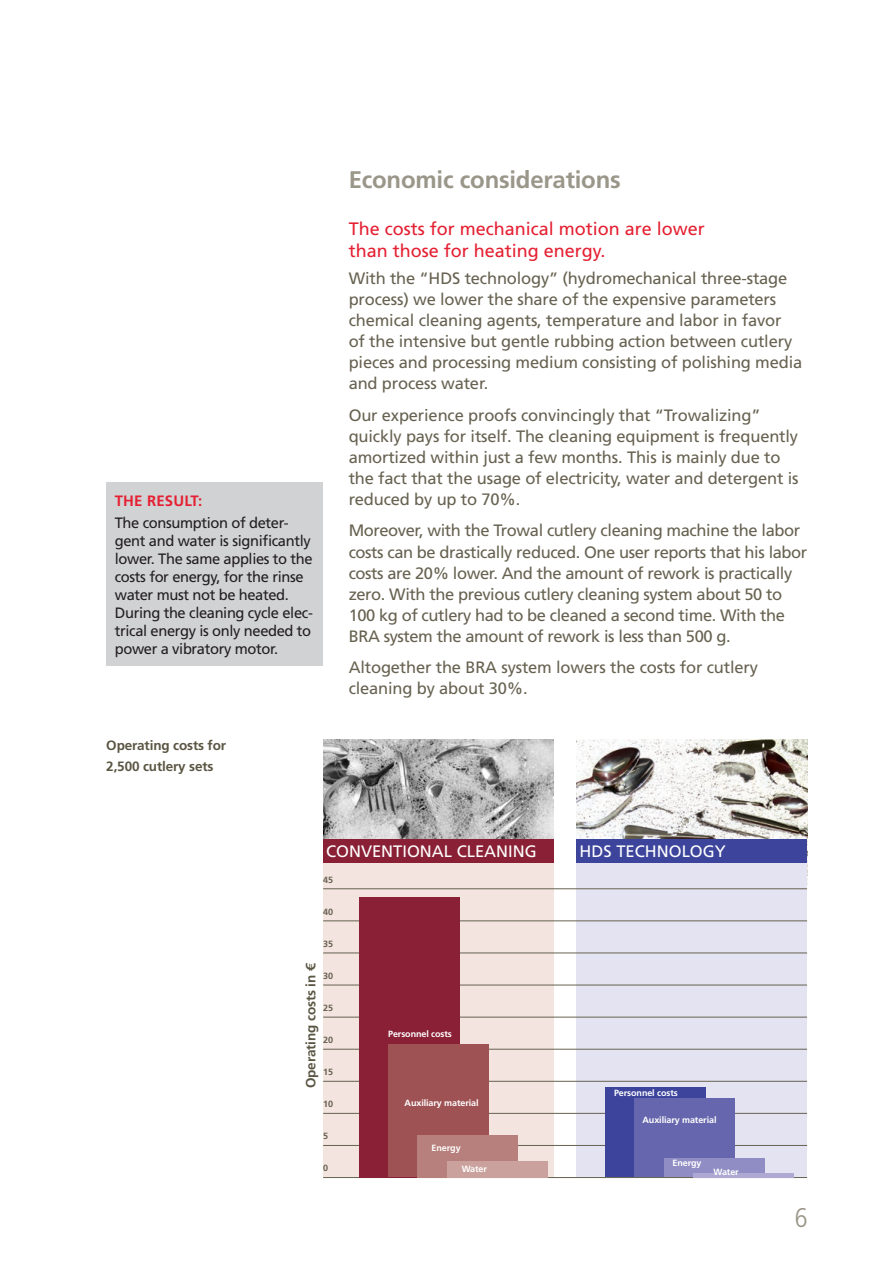
<style>
.page{position:relative;width:893px;height:1263px;background:#fff}
.page>*{position:absolute;margin:0;border:0;box-sizing:border-box;transform-origin:0 0}
.t1{font:300 condensed 27px "Frutiger LT Std";color:#9a9689}
.SUB_ohne_Linie{font:700 24px "Frutiger LT Std";letter-spacing:-.01em;color:#9a9689}
.ZWI{font:18px/21.6px "Frutiger LT Std";color:#e52032}
.Fließ{font:16.5px/21px "Frutiger LT Std";letter-spacing:-.01em;color:#676251}
.ZWI-2{font:16.5px "Frutiger LT Std";color:#fff}
.Einzug_Kasten{font:15px/18px "Frutiger LT Std";letter-spacing:-.025em;color:#231f20}
.Einzuge_Kasten_Head{font:700 15px "Frutiger LT Std";letter-spacing:.01em;color:#e52032}
.BU{font:700 13.5px/21px "Frutiger LT Std";letter-spacing:-.01em;color:#5b5543}
.BU-2{font:700 9px "Frutiger LT Std";letter-spacing:-.01em;color:#fff}
.BU-3{font:700 9px "Frutiger LT Std";letter-spacing:-.01em;color:#676251}
</style>
<div class="page">
<div style="left:106px;top:483px;width:217px;height:183px;background:#d1d2d4"></div>
<img style="left:576px;top:740px;width:232px;height:145px">
<img style="left:323px;top:740px;width:231px;height:99px">
<div style="left:323px;top:842px;width:231px;height:335px;background:#f3e4e0"></div>
<div style="left:576px;top:842px;width:231px;height:335px;background:#e3e3f1"></div>
<div style="left:576px;top:839px;width:231px;height:23px;background:#3c449c"></div>
<div style="left:323px;top:839px;width:231px;height:23px;background:#8a2035"></div>
<hr style="left:323px;top:888px;width:484px;height:1px;background:#676251">
<hr style="left:323px;top:920px;width:484px;height:1px;background:#676251">
<hr style="left:323px;top:953px;width:484px;height:1px;background:#676251">
<hr style="left:323px;top:985px;width:484px;height:1px;background:#676251">
<hr style="left:323px;top:1017px;width:484px;height:1px;background:#676251">
<hr style="left:323px;top:1049px;width:484px;height:1px;background:#676251">
<hr style="left:323px;top:1081px;width:484px;height:1px;background:#676251">
<hr style="left:323px;top:1113px;width:484px;height:1px;background:#676251">
<hr style="left:323px;top:1145px;width:484px;height:1px;background:#676251">
<hr style="left:323px;top:1177px;width:484px;height:1px;background:#676251">
<div style="left:359px;top:897px;width:100px;height:280px;background:#8a2035"></div>
<div style="left:388px;top:1044px;width:101px;height:133px;background:#9f5254"></div>
<div style="left:417px;top:1135px;width:101px;height:42px;background:#b8807c"></div>
<div style="left:447px;top:1161px;width:100px;height:16px;background:#caa19c"></div>
<div style="left:605px;top:1087px;width:101px;height:90px;background:#3c449c"></div>
<div style="left:634px;top:1099px;width:101px;height:78px;background:#6666ae"></div>
<div style="left:664px;top:1159px;width:100px;height:18px;background:#908dc4"></div>
<hr style="left:693px;top:1173px;width:101px;height:4px;background:#ada9d3">
<p class="Einzuge_Kasten_Head" style="left:115px;top:492px;width:89px">THE RESULT:</p>
<p class="Einzug_Kasten" style="left:115px;top:514px;width:200px">The consumption of deter&shy;gent and water is significantly lower. The same applies to the costs for energy, for the rinse water must not be heated.<br>During the cleaning cycle elec&shy;trical energy is only needed to power a vibratory motor.</p>
<p class="BU" style="left:106px;top:735px;width:121px">Operating costs for<br>2,500 cutlery sets</p>
<p class="SUB_ohne_Linie" style="left:349px;top:166px;width:274px">Economic considerations</p>
<p class="ZWI" style="left:349px;top:218px;width:358px">The costs for mechanical motion are lower than those for heating energy.</p>
<p class="Fließ" style="left:349px;top:268px;width:455px">With the “HDS technology” (hydromechanical three-stage process) we lower the share of the expensive parameters chemical cleaning agents, temperature and labor in favor<br>of the intensive but gentle rubbing action between cutlery pieces and processing medium consisting of polishing media and process water.</p>
<p class="Fließ" style="left:349px;top:405px;width:451px">Our experience proofs convincingly that “Trowalizing” quickly pays for itself. The cleaning equipment is frequently amortized within just a few months. This is mainly due to the fact that the usage of electricity, water and detergent is reduced by up to 70%.</p>
<p class="Fließ" style="left:349px;top:520px;width:460px">Moreover, with the Trowal cutlery cleaning machine the labor costs can be drastically reduced. One user reports that his labor costs are 20% lower. And the amount of rework is practically zero. With the previous cutlery cleaning system about 50 to 100 kg of cutlery had to be cleaned a second time. With the BRA system the amount of rework is less than 500 g.</p>
<p class="Fließ" style="left:349px;top:657px;width:411px">Altogether the BRA system lowers the costs for cutlery cleaning by about 30%.</p>
<p class="ZWI-2" style="left:326px;top:841px;width:212px">CONVENTIONAL CLEANING</p>
<p class="ZWI-2" style="left:580px;top:841px;width:148px">HDS TECHNOLOGY</p>
<p class="BU-3" style="left:323px;top:874px;width:11px">45</p>
<p class="BU-3" style="left:323px;top:906px;width:11px">40</p>
<p class="BU-3" style="left:323px;top:938px;width:11px">35</p>
<p class="BU-3" style="left:323px;top:970px;width:11px">30</p>
<p class="BU-3" style="left:323px;top:1002px;width:11px">25</p>
<p class="BU-3" style="left:323px;top:1035px;width:11px">20</p>
<p class="BU-3" style="left:323px;top:1067px;width:11px">15</p>
<p class="BU-3" style="left:323px;top:1099px;width:11px">10</p>
<p class="BU-3" style="left:323px;top:1131px;width:7px">5</p>
<p class="BU-3" style="left:323px;top:1163px;width:7px">0</p>
<p class="BU" style="left:300px;top:1088px;width:126px;rotate:-90deg">Operating costs in €</p>
<p class="BU-2" style="left:388px;top:1029px;width:65px">Personnel costs</p>
<p class="BU-2" style="left:614px;top:1087px;width:65px">Personnel costs</p>
<p class="BU-2" style="left:642px;top:1115px;width:76px">Auxiliary material</p>
<p class="BU-2" style="left:672px;top:1157px;width:31px">Energy</p>
<p class="BU-2" style="left:713px;top:1166px;width:27px">Water</p>
<p class="BU-2" style="left:405px;top:1097px;width:76px">Auxiliary material</p>
<p class="BU-2" style="left:432px;top:1142px;width:31px">Energy</p>
<p class="BU-2" style="left:462px;top:1164px;width:27px">Water</p>
<h1 class="t1" style="left:795px;top:1202px;width:14px">6</h1>
</div>
